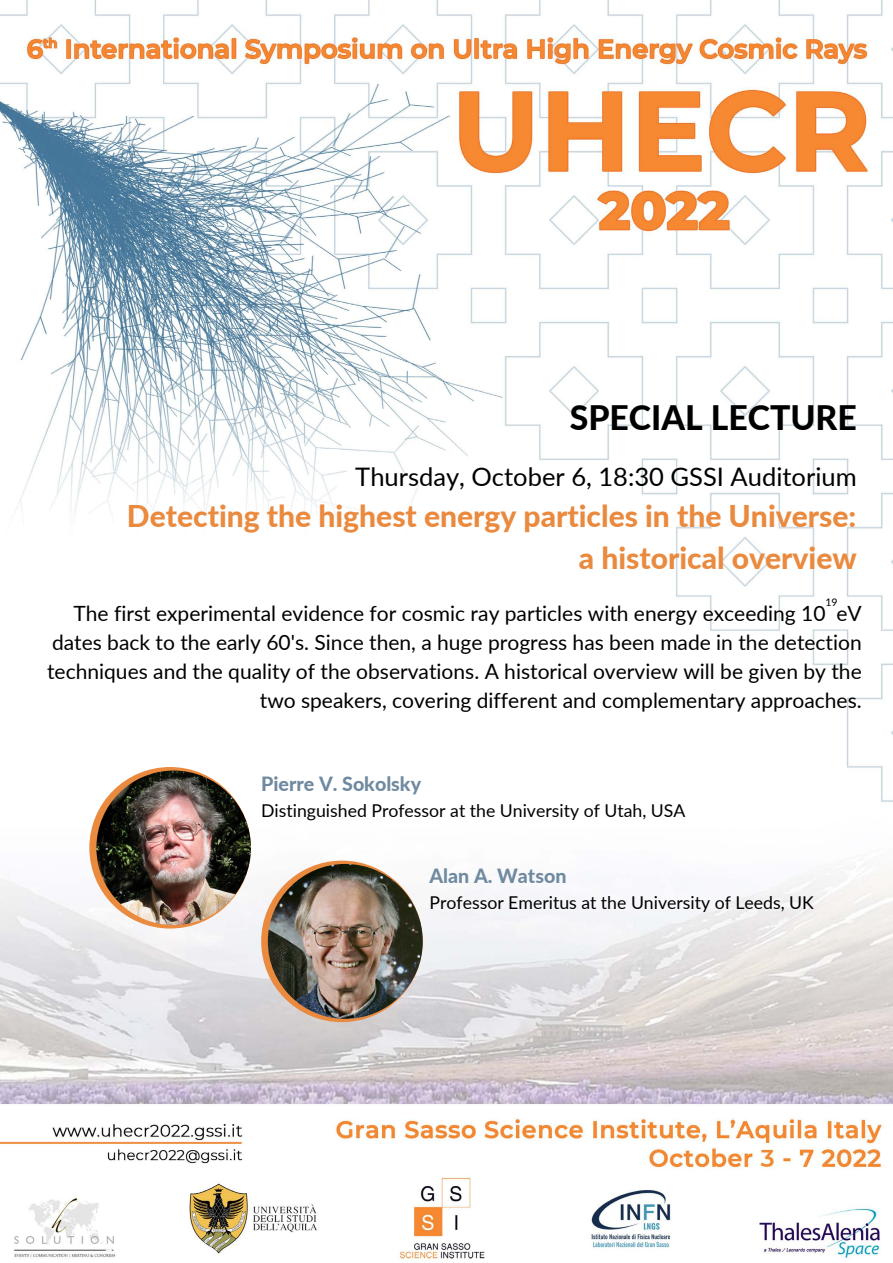
<style>
.page{position:relative;width:893px;height:1263px;background:#fff}
.page>*{position:absolute;margin:0;border:0;box-sizing:border-box;transform-origin:0 0}
.t1{font:800 33.75px "Lato";color:#000}
.t2{font:800 30px/41.6px "Lato";color:#ea8a3f;text-align:right}
.t3{font:25.5px "Lato";color:#000}
.t4{font:21px/29.2px "Lato";color:#000;text-align:right}
.t5{font:800 19.65px "Lato";color:#6f8aa0}
.t6{font:17.7px "Lato";color:#000}
.t7{font:10.5px "Lato";color:#000}
</style>
<div class="page">
<img style="left:0;top:0;width:893px;height:1262px">
<div style="left:89px;top:767px;width:162px;height:161px;background:#ea8a3f;border-radius:50%"></div>
<img style="left:96px;top:770px;width:155px;height:155px;border-radius:50%">
<svg style="left:261px;top:860px;width:162px;height:162px;background:#e6904e"></svg>
<img style="left:268px;top:864px;width:155px;height:155px;border-radius:50%">
<h1 class="t1" style="left:570px;top:396px;width:289px">SPECIAL LECTURE</h1>
<p class="t3" style="left:355px;top:461px;width:503px">Thursday, October 6, 18:30 GSSI Auditorium</p>
<h2 class="t2" style="left:127px;top:495px;width:731px">Detecting the highest energy particles in the Universe: a historical overview</h2>
<p class="t7" style="left:825px;top:596px;width:14px">19</p>
<p class="t4" style="left:47px;top:598px;width:816px">The first experimental evidence for cosmic ray particles with energy exceeding 10 eV dates back to the early 60's. Since then, a huge progress has been made in the detection techniques and the quality of the observations. A historical overview will be given by the two speakers, covering different and complementary approaches.</p>
<p class="t5" style="left:261px;top:772px;width:161px">Pierre V. Sokolsky</p>
<p class="t6" style="left:261px;top:799px;width:426px">Distinguished Professor at the University of Utah, USA</p>
<p class="t5" style="left:429px;top:864px;width:138px">Alan A. Watson</p>
<p class="t6" style="left:429px;top:891px;width:386px">Professor Emeritus at the University of Leeds, UK</p>
</div>
